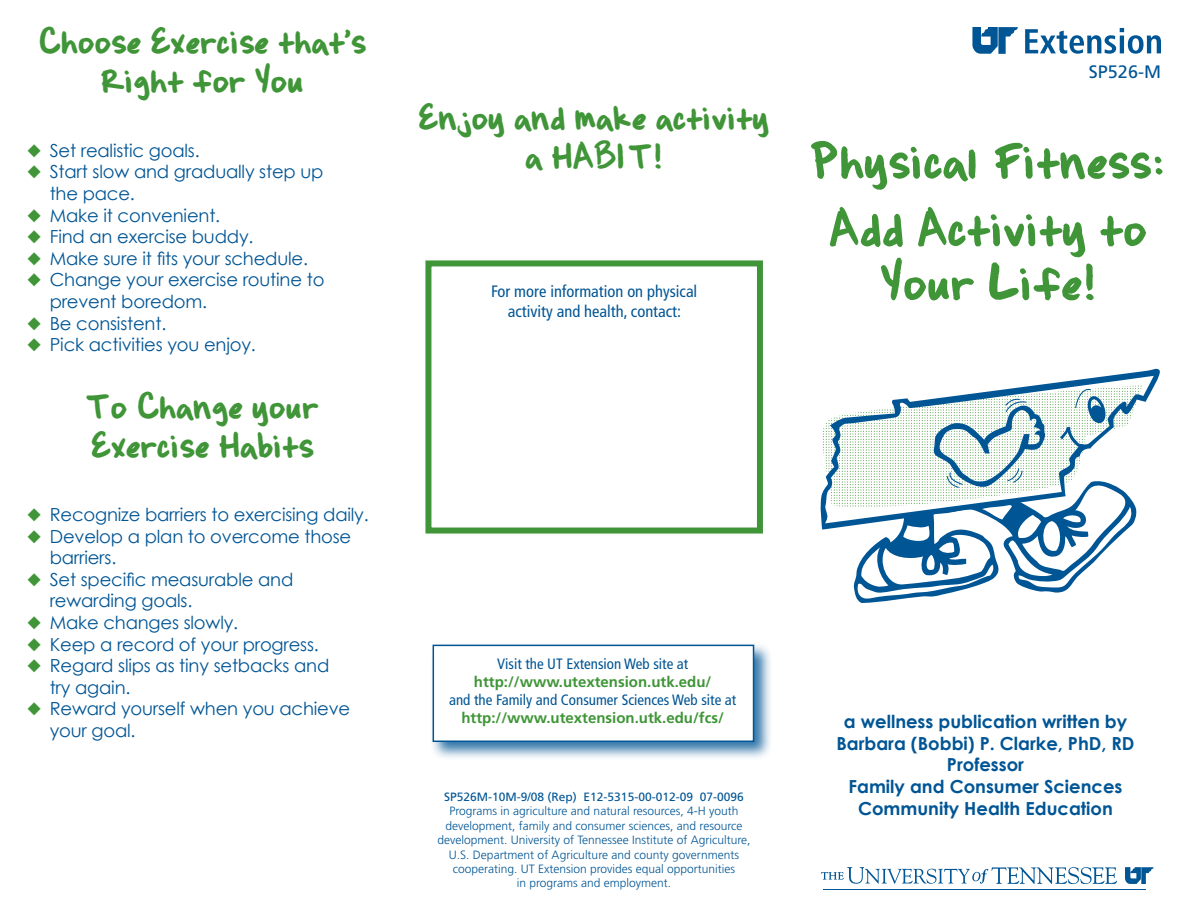
<style>
.page{position:relative;width:1188px;height:918px;background:#fff}
.page>*{position:absolute;margin:0;border:0;box-sizing:border-box;transform-origin:0 0}
.t1{font:54px/54px "Brianne'shand";color:#3f9537;text-align:center}
.Heading{font:37.5px/39px "Brianne'shand";color:#3f9537;text-align:center}
.Bullet_Diamond{font:18px/21.6px "Century Gothic";letter-spacing:-.01em;color:#005595}
.Intro_paragraph{font:700 18px "Century Gothic";color:#005595}
.Pub_number{font:18px "Frutiger LT Std";color:#005595}
.t2{font:condensed 16.5px/19.8px "Frutiger LT Std";color:#005595;text-align:center}
.t3{font:condensed 15px "Frutiger LT Std";color:#005595}
.t4{font:700 15px "Frutiger LT Std";color:#3f9537}
.t5{font:300 12px/14.4px "Frutiger LT Std";color:#005595;text-align:center}
.t6{font:12px "Frutiger LT Std";color:#005595}
.s1{color:#3f9537}
</style>
<div class="page">
<div style="left:425px;top:260px;width:338px;height:274px;border:6px solid #3f9537"></div>
<div style="left:429px;top:641px;width:343px;height:119px;background:#005595;opacity:.8"></div>
<div style="left:433px;top:645px;width:321px;height:97px;background:#fff;border:2px solid #005595"></div>
<svg style="left:1038px;top:368px;width:122px;height:34px"></svg>
<svg style="left:820px;top:385px;width:323px;height:218px"></svg>
<svg style="left:972px;top:27px;width:46px;height:27px"></svg>
<svg style="left:1025px;top:28px;width:136px;height:26px"></svg>
<hr style="left:823px;top:889px;width:323px;height:1px;background:#005595">
<svg style="left:821px;top:867px;width:296px;height:17px"></svg>
<svg style="left:1125px;top:867px;width:29px;height:17px"></svg>
<p class="Heading" style="left:39px;top:22px;width:329px">Choose Exercise that'’s<br>Right for You</p>
<p class="Bullet_Diamond" style="left:27px;top:139px;width:174px"><span class="s1">◆</span> Set realistic goals.</p>
<p class="Bullet_Diamond" style="left:50px;top:161px;width:275px;text-indent:-23px"><span class="s1">◆</span> Start slow and gradually step up the pace.</p>
<p class="Bullet_Diamond" style="left:27px;top:204px;width:195px"><span class="s1">◆</span> Make it convenient.</p>
<p class="Bullet_Diamond" style="left:27px;top:226px;width:228px"><span class="s1">◆</span> Find an exercise buddy.</p>
<p class="Bullet_Diamond" style="left:27px;top:247px;width:283px"><span class="s1">◆</span> Make sure it fits your schedule.</p>
<p class="Bullet_Diamond" style="left:50px;top:269px;width:276px;text-indent:-23px"><span class="s1">◆</span> Change your exercise routine to prevent boredom.</p>
<p class="Bullet_Diamond" style="left:27px;top:312px;width:141px"><span class="s1">◆</span> Be consistent.</p>
<p class="Bullet_Diamond" style="left:27px;top:334px;width:230px"><span class="s1">◆</span> Pick activities you enjoy.</p>
<p class="Heading" style="left:86px;top:387px;width:234px;text-align:left">To Change your<br>Exercise Habits</p>
<p class="Bullet_Diamond" style="left:27px;top:503px;width:343px"><span class="s1">◆</span> Recognize barriers to exercising daily.</p>
<p class="Bullet_Diamond" style="left:50px;top:525px;width:303px;text-indent:-23px"><span class="s1">◆</span> Develop a plan to overcome those barriers.</p>
<p class="Bullet_Diamond" style="left:50px;top:568px;width:245px;text-indent:-23px"><span class="s1">◆</span> Set specific measurable and rewarding goals.</p>
<p class="Bullet_Diamond" style="left:27px;top:611px;width:213px"><span class="s1">◆</span> Make changes slowly.</p>
<p class="Bullet_Diamond" style="left:27px;top:633px;width:293px"><span class="s1">◆</span> Keep a record of your progress.</p>
<p class="Bullet_Diamond" style="left:50px;top:655px;width:281px;text-indent:-23px"><span class="s1">◆</span> Regard slips as tiny setbacks and try again.</p>
<p class="Bullet_Diamond" style="left:50px;top:698px;width:302px;text-indent:-23px"><span class="s1">◆</span> Reward yourself when you achieve your goal.</p>
<p class="Heading" style="left:419px;top:98px;width:352px">Enjoy and make activity a HABIT!</p>
<p class="t2" style="left:491px;top:281px;width:208px">For more information on physical activity and health, contact:</p>
<p class="Pub_number" style="left:1089px;top:61px;width:74px">SP526-M</p>
<p class="t1" style="left:810px;top:134px;width:357px">Physical Fitness:</p>
<p class="t1" style="left:829px;top:202px;width:319px">Add Activity to<br>Your Life!</p>
<p class="t3" style="left:497px;top:655px;width:193px">Visit the UT Extension Web site at</p>
<p class="t4" style="left:474px;top:673px;width:239px">http://www.utextension.utk.edu/</p>
<p class="t3" style="left:449px;top:691px;width:289px">and the Family and Consumer Sciences Web site at</p>
<p class="t4" style="left:461px;top:709px;width:264px">http://www.utextension.utk.edu/fcs/</p>
<p class="t6" style="left:444px;top:790px;width:301px">SP526M-10M-9/08 (Rep) E12-5315-00-012-09 07-0096</p>
<p class="t5" style="left:437px;top:804px;width:315px">Programs in agriculture and natural resources, 4-H youth development, family and consumer sciences, and resource development. University of Tennessee Institute of Agriculture, U.S. Department of Agriculture and county governments cooperating. UT Extension provides equal opportunities<br>in programs and employment.</p>
<p class="Intro_paragraph" style="left:844px;top:710px;width:285px">a wellness publication written by</p>
<p class="Intro_paragraph" style="left:836px;top:732px;width:300px">Barbara (Bobbi) P. Clarke, PhD, RD</p>
<p class="Intro_paragraph" style="left:947px;top:753px;width:79px">Professor</p>
<p class="Intro_paragraph" style="left:849px;top:775px;width:275px">Family and Consumer Sciences</p>
<p class="Intro_paragraph" style="left:858px;top:797px;width:256px">Community Health Education</p>
</div>
